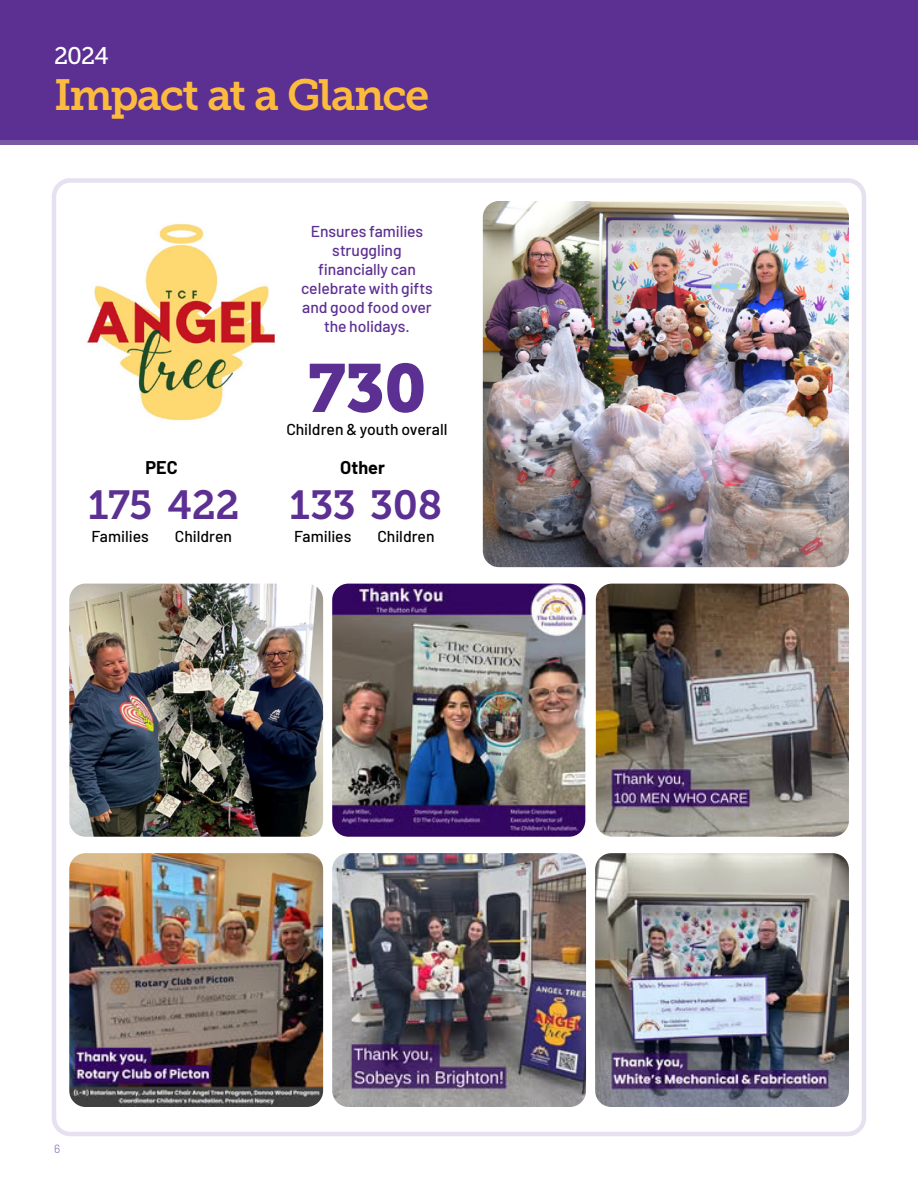
<style>
.page{position:relative;width:918px;height:1188px;background:#fff}
.page>*{position:absolute;margin:0;border:0;box-sizing:border-box;transform-origin:0 0}
.t1{font:67.5px "Museo Slab 900";color:#5c2f92}
.t2{font:43.5px "Museo Slab 700";letter-spacing:-.035em;color:#fdbb3e}
.t3{font:40.5px "Museo Slab 700";letter-spacing:-.015em;color:#5c2f92}
.t4{font:24px "Museo Slab 500";color:#fff}
.t5{font:700 18px "Barlow";letter-spacing:.005em;color:#000}
.t6{font:500 15.75px/18.9px "Barlow";letter-spacing:-.005em;color:#5c2f92;text-align:center}
.t7{font:500 15.75px "Barlow";color:#000}
.t8{font:12px "Barlow";color:#9d86be}
</style>
<div class="page">
<div style="left:0;top:125px;width:918px;height:20px;background:#7b5aa5"></div>
<div style="left:0;top:0;width:918px;height:140px;background:#5c2f92"></div>
<div style="left:52px;top:178px;width:814px;height:958px;border:4px solid #e6e0f0;border-radius:16px"></div>
<img style="left:87px;top:224px;width:188px;height:197px">
<img style="left:69px;top:584px;width:254px;height:253px">
<img style="left:332px;top:584px;width:253px;height:253px">
<img style="left:483px;top:201px;width:366px;height:366px">
<img style="left:596px;top:584px;width:253px;height:253px">
<img style="left:69px;top:853px;width:254px;height:254px">
<img style="left:332px;top:853px;width:254px;height:254px">
<img style="left:595px;top:853px;width:254px;height:254px">
<h3 class="t4" style="left:54px;top:43px;width:56px">2024</h3>
<h2 class="t2" style="left:54px;top:70px;width:377px">Impact at a Glance</h2>
<p class="t5" style="left:146px;top:455px;width:34px">PEC</p>
<h3 class="t3" style="left:88px;top:482px;width:153px">175 422</h3>
<p class="t7" style="left:92px;top:525px;width:59px">Families</p>
<p class="t7" style="left:175px;top:525px;width:59px">Children</p>
<p class="t6" style="left:301px;top:221px;width:133px">Ensures families struggling financially can celebrate with gifts and good food over the holidays.</p>
<h1 class="t1" style="left:307px;top:349px;width:121px">730</h1>
<p class="t7" style="left:286px;top:417px;width:163px">Children &amp; youth overall</p>
<p class="t5" style="left:340px;top:455px;width:47px">Other</p>
<h3 class="t3" style="left:289px;top:482px;width:154px">133 308</h3>
<p class="t7" style="left:294px;top:525px;width:59px">Families</p>
<p class="t7" style="left:377px;top:525px;width:59px">Children</p>
<p class="t8" style="left:54px;top:1140px;width:8px">6</p>
</div>
